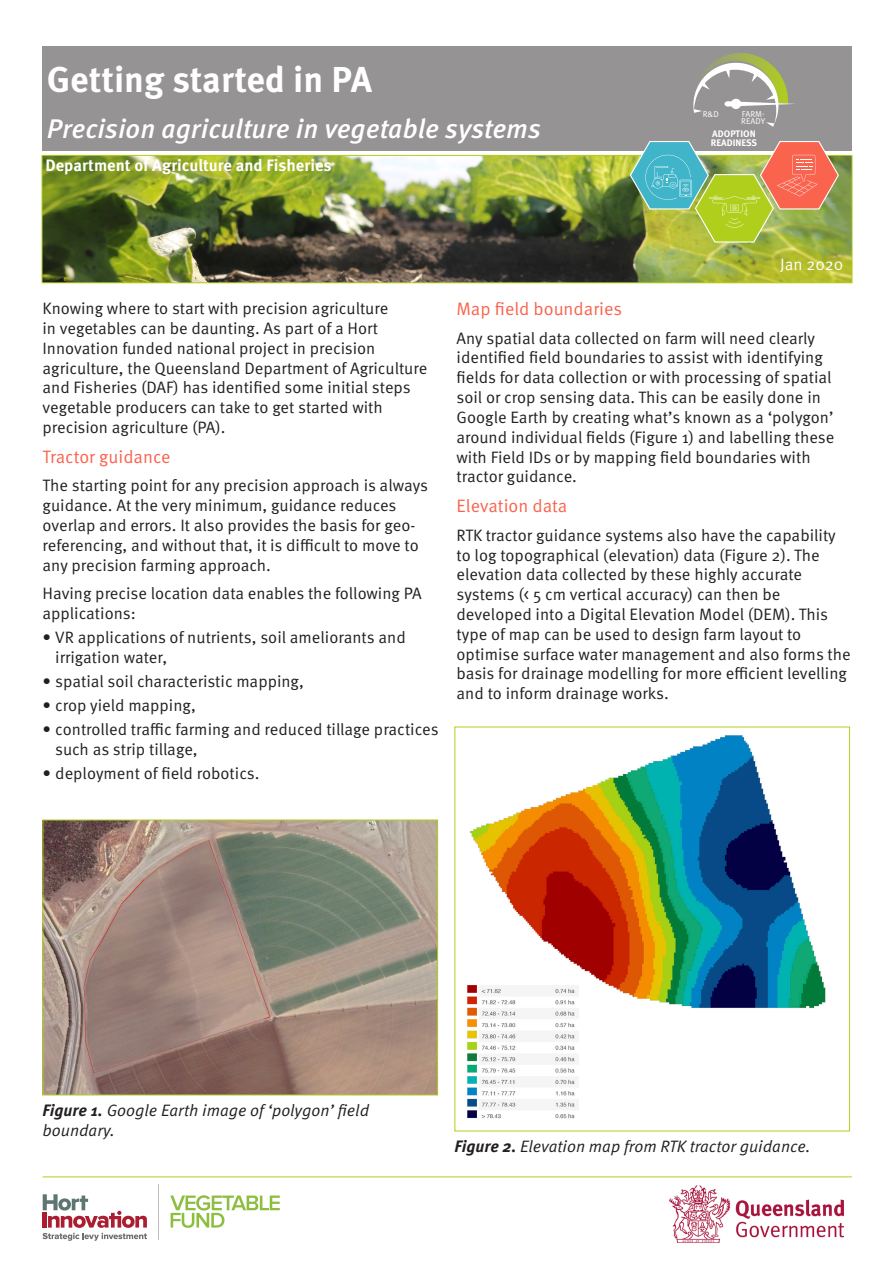
<style>
.page{position:relative;width:893px;height:1263px;background:#fff}
.page>*{position:absolute;margin:0;border:0;box-sizing:border-box;transform-origin:0 0}
.DAF_factsheet_head{font:700 36px "Meta OT";color:#fff}
.DAF_factsheet_head-2{font:italic 500 27px "Meta OT";color:#fff}
.DAF_factsheet_subhea{font:18px "Meta OT";color:#fa634d}
.DAF_Factsheet_body{font:16.5px/19.8px "Meta OT";color:#231f20}
.DAF_Factsheet_body-2{font:italic 16.5px/19.8px "Meta OT";color:#231f20}
.DAF_factsheet_subhea-2{font:700 16.5px "Meta OT";color:#fff}
.DAF_Factsheet_body-3{font:16.5px "Meta OT";color:#fff}
.t1{font:700 9.45px/8.7px "Meta OT";color:#fff}
.t2{font:8.55px/7.9px "Meta OT";letter-spacing:.01em;color:#fff}
.s1{font-weight:700}
</style>
<div class="page">
<img style="left:44px;top:157px;width:806px;height:124px">
<div style="left:42px;top:155px;width:810px;height:128px;border:1px solid #b0cf1c"></div>
<div style="left:43px;top:47px;width:809px;height:104px;background:#959394"></div>
<img style="left:629px;top:141px;width:211px;height:103px">
<svg style="left:693px;top:53px;width:102px;height:74px"></svg>
<hr style="left:43px;top:1176px;width:809px;height:1px;background:#b0cf1c">
<svg style="left:43px;top:1194px;width:104px;height:47px"></svg>
<hr style="left:158px;top:1184px;width:1px;height:55px;background:#bbbdbf">
<svg style="left:170px;top:1195px;width:110px;height:33px"></svg>
<img style="left:670px;top:1186px;width:174px;height:56px">
<img style="left:45px;top:822px;width:391px;height:271px">
<div style="left:43px;top:820px;width:395px;height:275px;border:1px solid #b0cf1c"></div>
<img style="left:470px;top:735px;width:356px;height:275px">
<img style="left:467px;top:982px;width:111px;height:137px">
<p class="DAF_factsheet_head" style="left:47px;top:57px;width:327px">Getting started in PA</p>
<p class="DAF_factsheet_head-2" style="left:47px;top:112px;width:496px">Precision agriculture in vegetable systems</p>
<p class="DAF_factsheet_subhea-2" style="left:46px;top:155px;width:288px">Department of Agriculture and Fisheries</p>
<p class="t2" style="left:741px;top:110px;width:26px">FARM-<br>READY</p>
<p class="t2" style="left:703px;top:110px;width:17px">R&amp;D</p>
<p class="t1" style="left:711px;top:129px;width:48px">ADOPTION<br>READINESS</p>
<p class="DAF_Factsheet_body-3" style="left:780px;top:255px;width:65px">Jan 2020</p>
<p class="DAF_Factsheet_body" style="left:43px;top:299px;width:386px">Knowing where to start with precision agriculture<br>in vegetables can be daunting. As part of a Hort Innovation funded national project in precision agriculture, the Queensland Department of Agriculture and Fisheries (DAF) has identified some initial steps vegetable producers can take to get started with precision agriculture (PA).</p>
<p class="DAF_factsheet_subhea" style="left:43px;top:446px;width:130px">Tractor guidance</p>
<p class="DAF_Factsheet_body" style="left:43px;top:476px;width:387px">The starting point for any precision approach is always guidance. At the very minimum, guidance reduces overlap and errors. It also provides the basis for geo&shy;referencing, and without that, it is difficult to move to any precision farming approach.</p>
<p class="DAF_Factsheet_body" style="left:43px;top:584px;width:381px">Having precise location data enables the following PA applications:</p>
<p class="DAF_Factsheet_body" style="left:55px;top:627px;width:352px;text-indent:-13px">• VR applications of nutrients, soil ameliorants and irrigation water,</p>
<p class="DAF_Factsheet_body" style="left:43px;top:671px;width:263px">• spatial soil characteristic mapping,</p>
<p class="DAF_Factsheet_body" style="left:43px;top:695px;width:155px">• crop yield mapping,</p>
<p class="DAF_Factsheet_body" style="left:55px;top:719px;width:385px;text-indent:-13px">• controlled traffic farming and reduced tillage practices such as strip tillage,</p>
<p class="DAF_Factsheet_body" style="left:43px;top:763px;width:218px">• deployment of field robotics.</p>
<p class="DAF_factsheet_subhea" style="left:457px;top:298px;width:167px">Map field boundaries</p>
<p class="DAF_Factsheet_body" style="left:457px;top:328px;width:379px">Any spatial data collected on farm will need clearly identified field boundaries to assist with identifying fields for data collection or with processing of spatial soil or crop sensing data. This can be easily done in Google Earth by creating what’s known as a ‘polygon’ around individual fields (Figure 1) and labelling these with Field IDs or by mapping field boundaries with tractor guidance.</p>
<p class="DAF_factsheet_subhea" style="left:457px;top:495px;width:112px">Elevation data</p>
<p class="DAF_Factsheet_body" style="left:457px;top:525px;width:396px">RTK tractor guidance systems also have the capability to log topographical (elevation) data (Figure 2). The elevation data collected by these highly accurate systems (&lt; 5 cm vertical accuracy) can then be developed into a Digital Elevation Model (DEM). This type of map can be used to design farm layout to optimise surface water management and also forms the basis for drainage modelling for more efficient levelling and to inform drainage works.</p>
<p class="DAF_Factsheet_body-2" style="left:43px;top:1101px;width:328px"><span class="s1">Figure 1.</span> Google Earth image of ‘polygon’ field boundary.</p>
<p class="DAF_Factsheet_body-2" style="left:454px;top:1137px;width:357px"><span class="s1">Figure 2.</span> Elevation map from RTK tractor guidance.</p>
</div>
